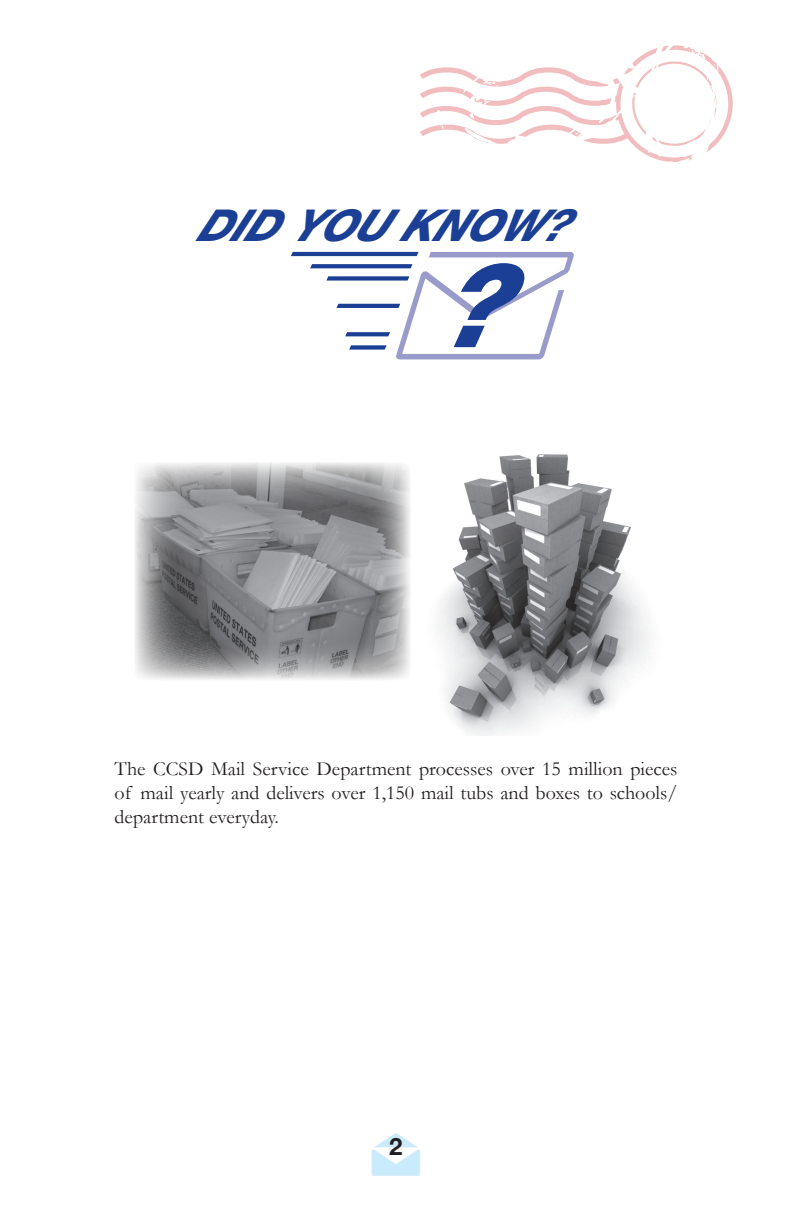
<style>
.page{position:relative;width:792px;height:1224px;background:#fff}
.page>*{position:absolute;margin:0;border:0;box-sizing:border-box;transform-origin:0 0}
.t1{font:italic 800 44px "Helvetica Neue";color:#1b3f94}
.t2{font:700 24px "Helvetica Neue";color:#231f20}
.t3{font:20px/24px "Garamond";color:#231f20;text-align:justify}
</style>
<div class="page">
<img style="left:439px;top:454px;width:210px;height:282px">
<svg style="left:372px;top:1150px;width:48px;height:26px"></svg>
<div style="left:372px;top:1150px;width:48px;height:26px;border:1px solid #d4effb;border-radius:2px"></div>
<svg style="left:374px;top:1133px;width:44px;height:15px"></svg>
<svg style="left:391px;top:251px;width:183px;height:109px"></svg>
<hr style="left:292px;top:252px;width:126px;height:4px;background:#1b3f94">
<svg style="left:311px;top:264px;width:101px;height:4px"></svg>
<div style="left:327px;top:276px;width:81px;height:5px;background:#1b3f94"></div>
<hr style="left:337px;top:304px;width:62px;height:4px;background:#1b3f94">
<svg style="left:346px;top:332px;width:43px;height:4px"></svg>
<div style="left:350px;top:345px;width:36px;height:5px;background:#1b3f94"></div>
<img style="left:134px;top:463px;width:276px;height:217px">
<svg style="left:420px;top:45px;width:312px;height:117px"></svg>
<h1 class="t1" style="left:196px;top:199px;width:395px">DIDYOUKNOW?</h1>
<p class="t3" style="left:114px;top:756px;width:565px">The CCSD Mail Service Department processes over 15 million pieces of mail yearly and delivers over 1,150 mail tubs and boxes to schools/ department everyday.</p>
<p class="t2" style="left:389px;top:1132px;width:15px">2</p>
</div>
